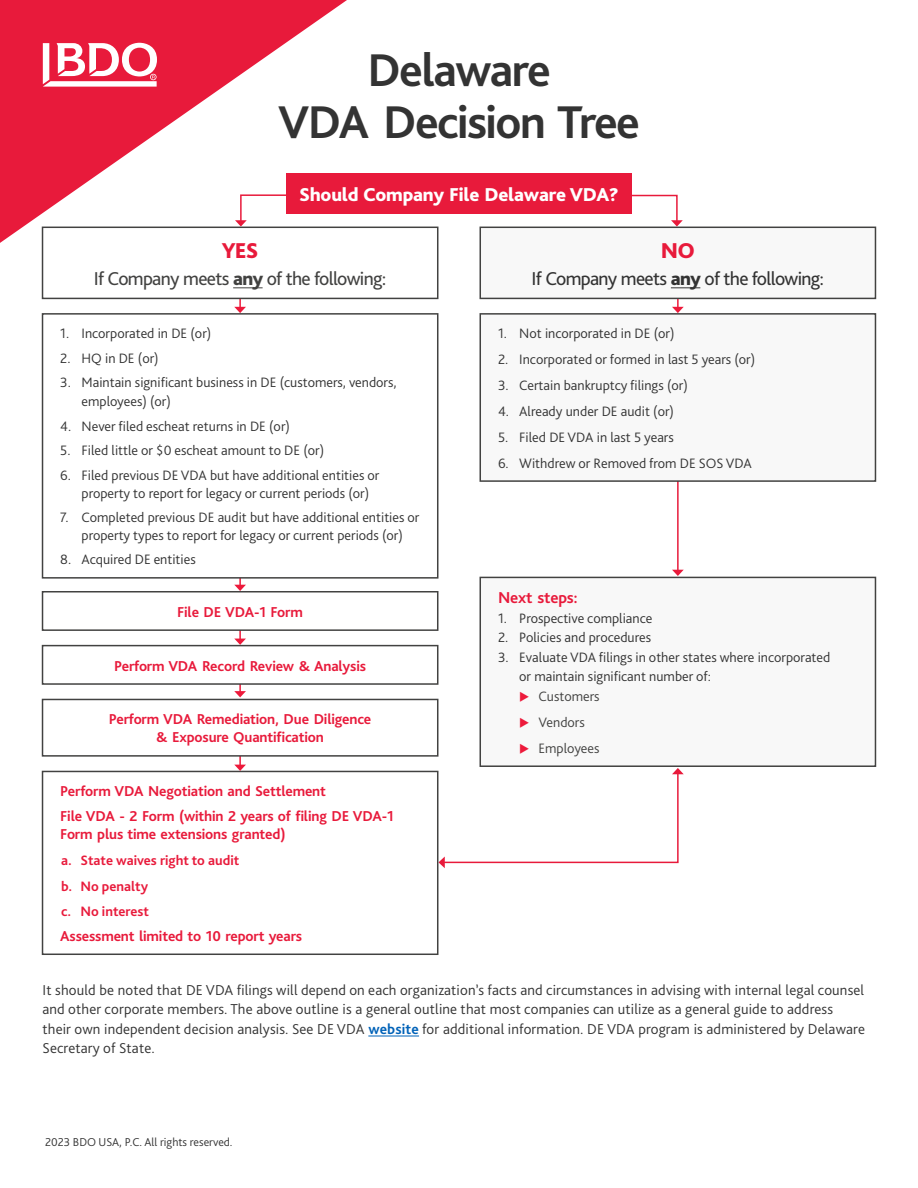
<style>
.page{position:relative;width:918px;height:1188px;background:#fff}
.page>*{position:absolute;margin:0;border:0;box-sizing:border-box;transform-origin:0 0}
.t1{font:700 48px/52.5px "Bliss Pro";letter-spacing:-.03em;color:#333;text-align:center}
.t2{font:800 22.5px "Bliss Pro";color:#e81a3b}
.t3{font:19.5px "Bliss Pro";letter-spacing:-.035em;color:#424241}
.t4{font:19.5px "Bliss Pro";letter-spacing:-.035em;color:#333}
.t5{font:800 19.5px "Bliss Pro";letter-spacing:-.01em;color:#fff}
.t6{font:700 16.5px "Bliss Pro";letter-spacing:-.01em;color:#e81a3b}
.t7{font:300 15px/19.5px "Bliss Pro";letter-spacing:.01em;color:#333}
.t8{font:700 15px/24.3px "Bliss Pro";letter-spacing:-.01em;color:#e81a3b}
.t9{font:300 14.25px/19.5px "Bliss Pro";color:#333}
.t10{font:700 14.25px/26px "Bliss Pro";color:#e81a3b}
.t11{font:300 14.25px/26px "Bliss Pro";color:#424241}
.t12{font:300 12px "Bliss Pro";color:#333}
.s1{font-weight:800}
.s2{font-weight:700;color:#0062b8}
</style>
<div class="page">
<hr style="left:677px;top:272px;width:2px;height:36px;background:#ed1a3b">
<svg style="left:672px;top:307px;width:12px;height:6px"></svg>
<hr style="left:239px;top:272px;width:2px;height:36px;background:#ed1a3b">
<svg style="left:234px;top:307px;width:12px;height:6px"></svg>
<svg style="left:438px;top:768px;width:246px;height:100px"></svg>
<hr style="left:233px;top:287px;width:30px;height:1px;background:#424241">
<div style="left:42px;top:227px;width:396px;height:72px;border:2px solid #424241"></div>
<div style="left:286px;top:173px;width:346px;height:41px;background:#e81a3b"></div>
<hr style="left:368px;top:1036px;width:51px;height:1px;background:#0062b8">
<hr style="left:239px;top:533px;width:2px;height:52px;background:#ed1a3b">
<svg style="left:234px;top:585px;width:12px;height:6px"></svg>
<hr style="left:239px;top:603px;width:2px;height:36px;background:#ed1a3b">
<svg style="left:234px;top:639px;width:12px;height:6px"></svg>
<hr style="left:239px;top:656px;width:2px;height:36px;background:#ed1a3b">
<svg style="left:234px;top:691px;width:12px;height:6px"></svg>
<div style="left:42px;top:313px;width:396px;height:266px;border:2px solid #424241"></div>
<div style="left:42px;top:591px;width:396px;height:40px;border:2px solid #424241"></div>
<div style="left:42px;top:645px;width:396px;height:40px;border:2px solid #424241"></div>
<div style="left:42px;top:771px;width:396px;height:184px;border:2px solid #424241"></div>
<hr style="left:677px;top:406px;width:2px;height:164px;background:#e81a3b">
<svg style="left:672px;top:570px;width:12px;height:6px"></svg>
<svg style="left:627px;top:194px;width:56px;height:33px"></svg>
<div style="left:480px;top:227px;width:395px;height:71px;background:#f8f8f8"></div>
<svg style="left:671px;top:287px;width:29px;height:1px"></svg>
<div style="left:480px;top:227px;width:396px;height:72px;border:2px solid #424241"></div>
<div style="left:480px;top:314px;width:395px;height:167px;background:#f8f8f8"></div>
<div style="left:480px;top:313px;width:396px;height:169px;border:2px solid #424241"></div>
<div style="left:480px;top:577px;width:395px;height:189px;background:#f8f8f8"></div>
<div style="left:480px;top:577px;width:396px;height:190px;border:2px solid #424241"></div>
<svg style="left:0;top:0;width:347px;height:243px"></svg>
<svg style="left:43px;top:43px;width:114px;height:44px"></svg>
<hr style="left:239px;top:729px;width:2px;height:36px;background:#ed1a3b">
<svg style="left:234px;top:765px;width:12px;height:6px"></svg>
<div style="left:42px;top:699px;width:396px;height:58px;border:2px solid #424241"></div>
<h1 class="t1" style="left:278px;top:43px;width:363px">Delaware<br>VDA Decision Tree</h1>
<h3 class="t5" style="left:299px;top:182px;width:321px">Should Company File Delaware VDA?</h3>
<h2 class="t2" style="left:222px;top:236px;width:38px">YES</h2>
<h3 class="t3" style="left:94px;top:266px;width:294px">If Company meets <span class="s1">any</span> of the following:</h3>
<p class="t9" style="left:60px;top:323px;width:153px">1. Incorporated in DE (or)</p>
<p class="t9" style="left:60px;top:348px;width:100px">2. HQ in DE (or)</p>
<p class="t9" style="left:82px;top:372px;width:317px;text-indent:-21px">3. Maintain significant business in DE (customers, vendors, employees) (or)</p>
<p class="t9" style="left:60px;top:416px;width:231px">4. Never filed escheat returns in DE (or)</p>
<p class="t9" style="left:60px;top:440px;width:265px">5. Filed little or $0 escheat amount to DE (or)</p>
<p class="t9" style="left:82px;top:466px;width:299px;line-height:18px;text-indent:-21px">6. Filed previous DE VDA but have additional entities or property to report for legacy or current periods (or)</p>
<p class="t9" style="left:60px;top:508px;width:361px;line-height:18px;text-align:center">7. Completed previous DE audit but have additional entities or property types to report for legacy or current periods (or)</p>
<p class="t9" style="left:60px;top:550px;width:137px">8. Acquired DE entities</p>
<p class="t8" style="left:177px;top:599px;width:127px">File DE VDA-1 Form</p>
<p class="t8" style="left:114px;top:653px;width:253px">Perform VDA Record Review &amp; Analysis</p>
<p class="t8" style="left:109px;top:710px;width:264px;line-height:18px;text-align:center">Perform VDA Remediation, Due Diligence &amp; Exposure Quantification</p>
<p class="t8" style="left:60px;top:779px;width:335px">Perform VDA Negotiation and Settlement<br>File VDA - 2 Form (within 2 years of filing DE VDA-1</p>
<p class="t8" style="left:60px;top:821px;width:227px">Form plus time extensions granted)</p>
<p class="t10" style="left:61px;top:847px;width:180px">a. State waives right to audit b. No penalty<br>c. No interest</p>
<p class="t8" style="left:60px;top:923px;width:243px">Assessment limited to 10 report years</p>
<h2 class="t2" style="left:661px;top:236px;width:36px">NO</h2>
<h3 class="t4" style="left:532px;top:266px;width:294px">If Company meets <span class="s1">any</span> of the following:</h3>
<p class="t9" style="left:498px;top:323px;width:178px">1. Not incorporated in DE (or)</p>
<p class="t9" style="left:498px;top:349px;width:259px">2. Incorporated or formed in last 5 years (or)</p>
<p class="t9" style="left:498px;top:375px;width:191px">3. Certain bankruptcy filings (or)</p>
<p class="t9" style="left:498px;top:401px;width:178px">4. Already under DE audit (or)</p>
<p class="t9" style="left:498px;top:427px;width:177px">5. Filed DE VDA in last 5 years</p>
<p class="t9" style="left:498px;top:453px;width:255px">6. Withdrew or Removed from DE SOS VDA</p>
<p class="t6" style="left:498px;top:588px;width:81px">Next steps:</p>
<p class="t9" style="left:498px;top:608px;width:156px">1. Prospective compliance</p>
<p class="t9" style="left:498px;top:628px;width:155px">2. Policies and procedures</p>
<p class="t9" style="left:519px;top:647px;width:313px;text-indent:-21px">3. Evaluate VDA filings in other states where incorporated or maintain significant number of:</p>
<p class="t11" style="left:539px;top:683px;width:63px">Customers<br>Vendors<br>Employees</p>
<p class="t7" style="left:43px;top:980px;width:824px">It should be noted that DE VDA filings will depend on each organization’s facts and circumstances in advising with internal legal counsel and other corporate members. The above outline is a general outline that most companies can utilize as a general guide to address their own independent decision analysis. See DE VDA <span class="s2">website</span> for additional information. DE VDA program is administered by Delaware Secretary of State.</p>
<p class="t12" style="left:45px;top:1135px;width:189px">2023 BDO USA, P.C. All rights reserved.</p>
</div>
